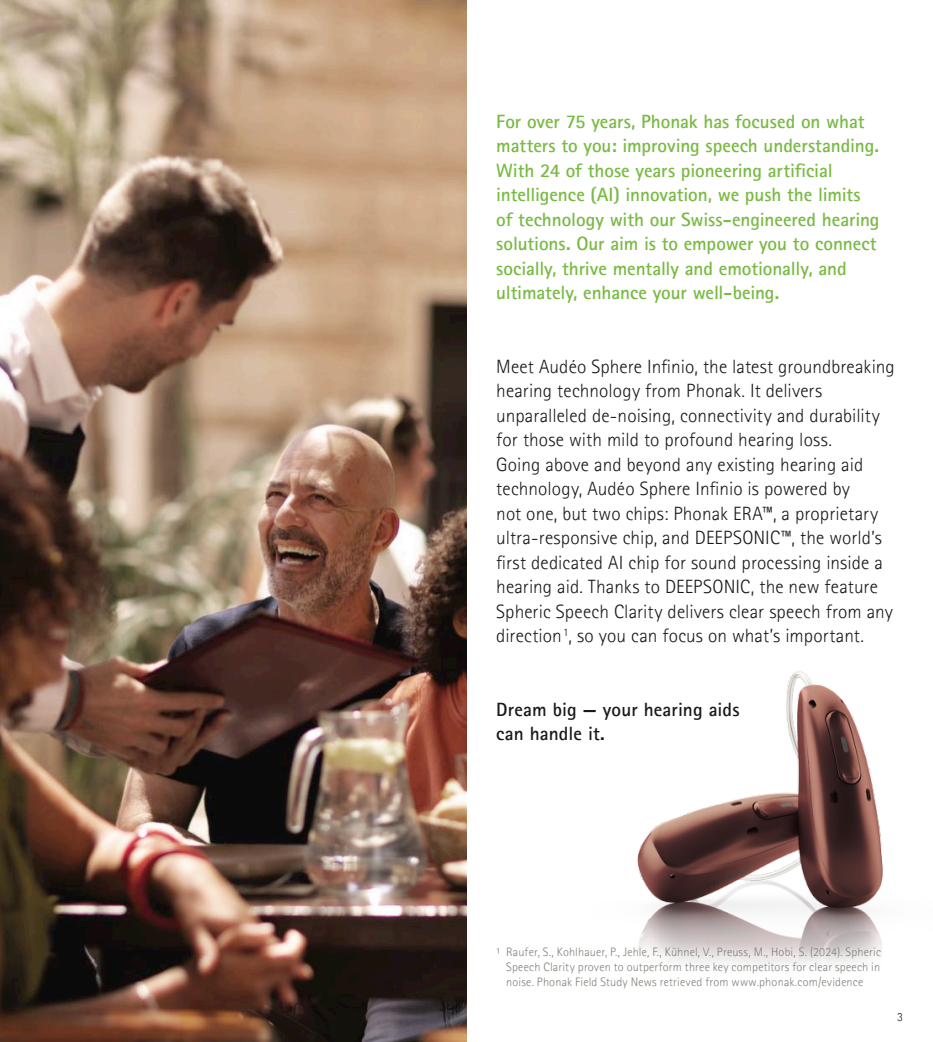
<style>
.page{position:relative;width:933px;height:1042px;background:#fff}
.page>*{position:absolute;margin:0;border:0;box-sizing:border-box;transform-origin:0 0}
.t1{font:300 19.25px "Rotis Sansfor Phonak";letter-spacing:.005em;color:#1a1818}
.t2{font:700 19.25px "Rotis Sansfor Phonak";letter-spacing:-.005em;color:#78ba42}
.t3{font:700 19.25px "Rotis Sansfor Phonak";letter-spacing:.005em;color:#1a1818}
.t4{font:300 12.25px/14.7px "Rotis Sansfor Phonak";letter-spacing:.015em;color:#7f8177;text-align:justify}
.t5{font:300 12.25px "Rotis Sansfor Phonak";color:#1a1818}
.t6{font:300 11.2px "Rotis Sansfor Phonak";color:#1a1818}
</style>
<div class="page">
<img style="left:0;top:0;width:466px;height:1042px">
<img style="left:637px;top:671px;width:246px;height:293px">
<p class="t2" style="left:496px;top:114px;width:370px">For over 75 years, Phonak has focused on what</p>
<p class="t2" style="left:496px;top:139px;width:384px">matters to you: improving speech understanding.</p>
<p class="t2" style="left:496px;top:163px;width:338px">With 24 of those years pioneering artificial</p>
<p class="t2" style="left:496px;top:188px;width:366px">intelligence (AI) innovation, we push the limits</p>
<p class="t2" style="left:496px;top:212px;width:385px">of technology with our Swiss-engineered hearing</p>
<p class="t2" style="left:496px;top:237px;width:382px">solutions. Our aim is to empower you to connect</p>
<p class="t2" style="left:496px;top:261px;width:352px">socially, thrive mentally and emotionally, and</p>
<p class="t2" style="left:496px;top:286px;width:284px">ultimately, enhance your well-being.</p>
<p class="t1" style="left:496px;top:359px;width:400px">Meet Audéo Sphere Infinio, the latest groundbreaking</p>
<p class="t1" style="left:496px;top:384px;width:327px">hearing technology from Phonak. It delivers</p>
<p class="t1" style="left:496px;top:408px;width:385px">unparalleled de-noising, connectivity and durability</p>
<p class="t1" style="left:496px;top:433px;width:337px">for those with mild to profound hearing loss.</p>
<p class="t1" style="left:496px;top:457px;width:368px">Going above and beyond any existing hearing aid</p>
<p class="t1" style="left:496px;top:482px;width:355px">technology, Audéo Sphere Infinio is powered by</p>
<p class="t1" style="left:496px;top:506px;width:383px">not one, but two chips: Phonak ERA™, a proprietary</p>
<p class="t1" style="left:496px;top:531px;width:387px">ultra-responsive chip, and DEEPSONIC™, the world’s</p>
<p class="t1" style="left:496px;top:555px;width:388px">first dedicated AI chip for sound processing inside a</p>
<p class="t1" style="left:496px;top:580px;width:383px">hearing aid. Thanks to DEEPSONIC, the new feature</p>
<p class="t1" style="left:496px;top:604px;width:398px">Spheric Speech Clarity delivers clear speech from any</p>
<p class="t1" style="left:496px;top:629px;width:369px">direction , so you can focus on what’s important.</p>
<p class="t6" style="left:563px;top:628px;width:7px">1</p>
<p class="t3" style="left:496px;top:702px;width:245px">Dream big — your hearing aids</p>
<p class="t3" style="left:496px;top:727px;width:110px">can handle it.</p>
<p class="t4" style="left:506px;top:946px;width:376px;text-indent:-10px">1 Raufer, S., Kohlhauer, P., Jehle, F., Kühnel, V., Preuss, M., Hobi, S. (2024). Spheric Speech Clarity proven to outperform three key competitors for clear speech in noise. Phonak Field Study News retrieved from www.phonak.com/evidence</p>
<p class="t5" style="left:897px;top:1012px;width:7px">3</p>
</div>
